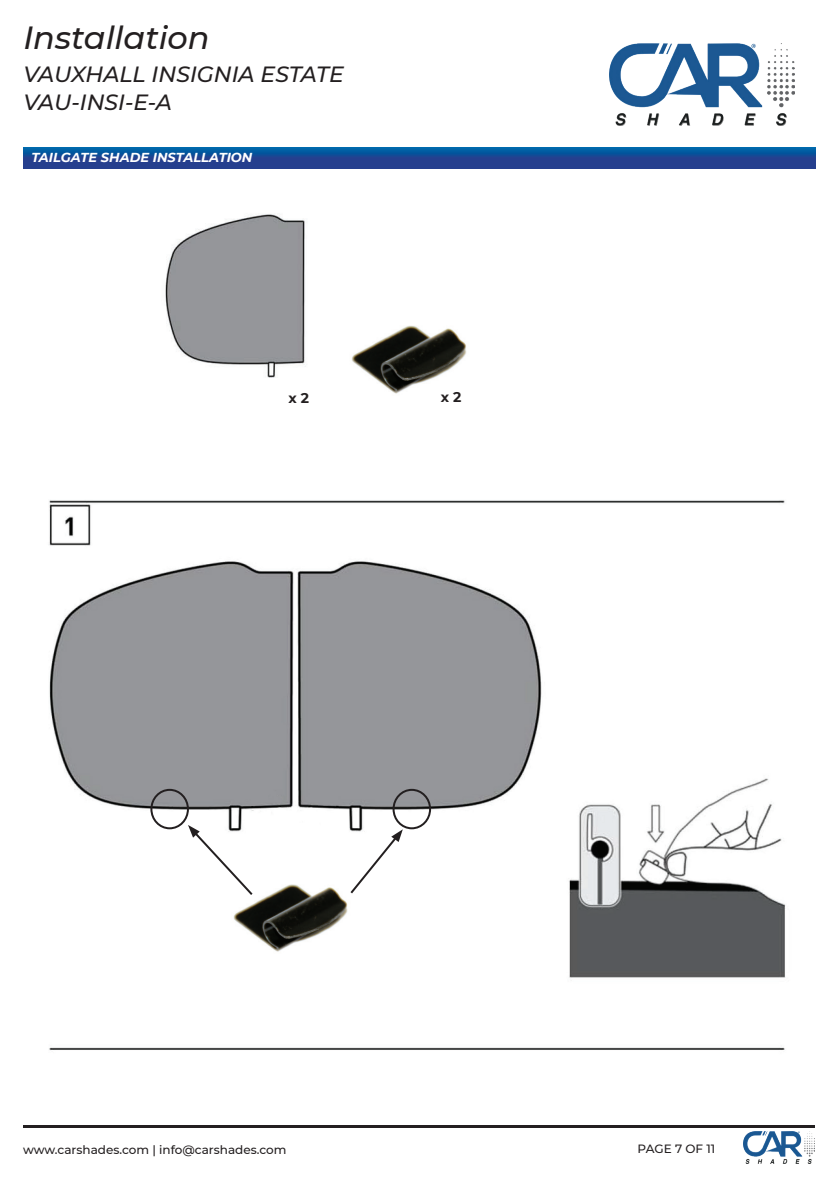
<style>
.page{position:relative;width:840px;height:1191px;background:#fff}
.page>*{position:absolute;margin:0;border:0;box-sizing:border-box;transform-origin:0 0}
.t1{font:italic 500 32px "Montserrat";color:#231f20}
.t2{font:italic 500 22px/28px "Montserrat";color:#231f20}
.t3{font:700 14px "Montserrat";color:#231f20}
.t4{font:italic 700 13px "Montserrat";color:#fff}
.t5{font:500 12px "Montserrat";color:#231f20}
</style>
<div class="page">
<hr style="left:23px;top:1125px;width:791px;height:2px;background:#231f20">
<img style="left:743px;top:1131px;width:71px;height:32px">
<img style="left:609px;top:43px;width:184px;height:83px">
<svg style="left:23px;top:147px;width:792px;height:21px;background:#164b96"></svg>
<img style="left:352px;top:325px;width:115px;height:69px">
<img style="left:165px;top:214px;width:141px;height:164px">
<img style="left:49px;top:500px;width:737px;height:550px">
<img style="left:214px;top:867px;width:155px;height:87px">
<div style="left:392px;top:789px;width:39px;height:40px;border:2px solid #231f20;border-radius:50%"></div>
<div style="left:150px;top:789px;width:39px;height:40px;border:2px solid #231f20;border-radius:50%"></div>
<svg style="left:188px;top:825px;width:66px;height:72px"></svg>
<svg style="left:348px;top:829px;width:54px;height:66px"></svg>
<h1 class="t1" style="left:23px;top:15px;width:188px">Installation</h1>
<h2 class="t2" style="left:23px;top:59px;width:322px">VAUXHALL INSIGNIA ESTATE<br>VAU-INSI-E-A</h2>
<p class="t4" style="left:31px;top:148px;width:222px">TAILGATE SHADE INSTALLATION</p>
<p class="t3" style="left:288px;top:388px;width:22px">x 2</p>
<p class="t3" style="left:440px;top:387px;width:22px">x 2</p>
<p class="t5" style="left:23px;top:1141px;width:265px">www.carshades.com | info@carshades.com</p>
<p class="t5" style="left:637px;top:1140px;width:79px">PAGE 7 OF 11</p>
</div>
